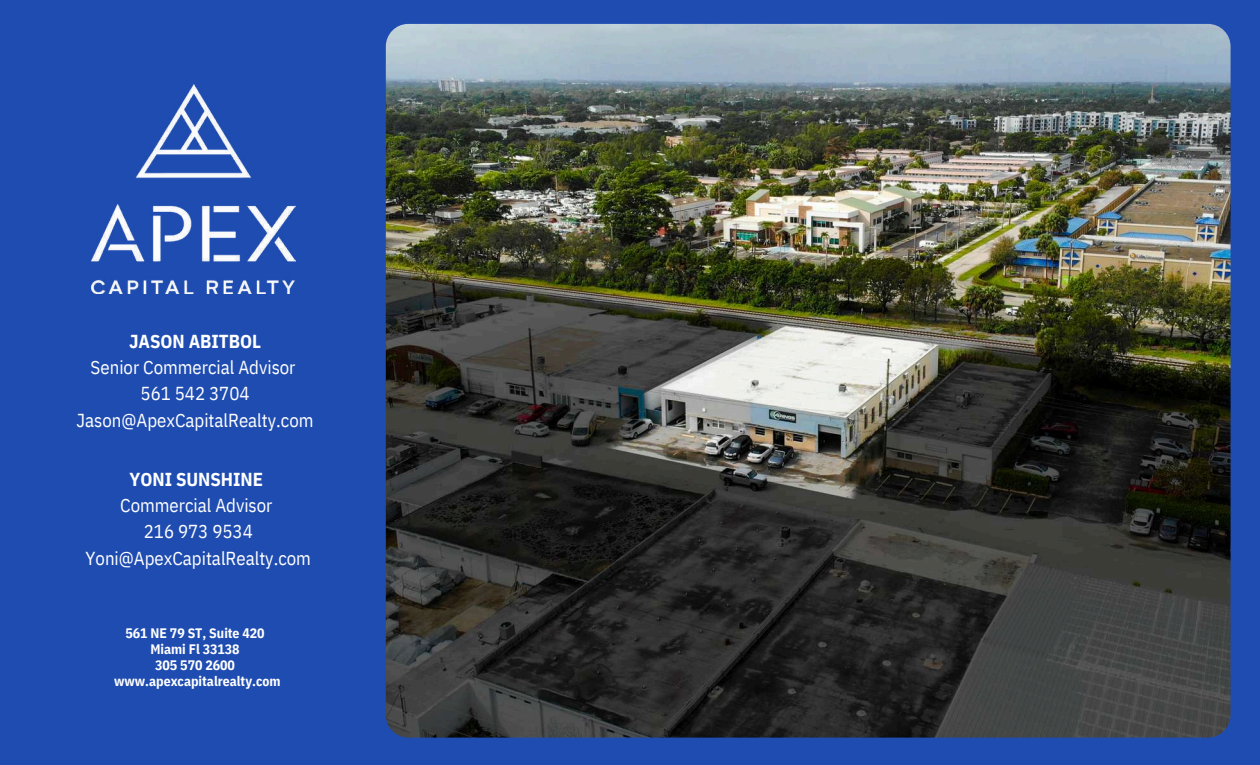
<style>
.page{position:relative;width:1260px;height:765px;background:#1e4cb1}
.page>*{position:absolute;margin:0;border:0;box-sizing:border-box;transform-origin:0 0}
.t1{font:18.75px/26.2px "IBM Plex Sans Cond";color:#fff;text-align:center}
.t2{font:700 18.75px "IBM Plex Sans Cond";color:#fff}
.t3{font:700 13.75px/16px "IBM Plex Sans Cond";color:#fff;text-align:center}
</style>
<div class="page">
<img style="left:386px;top:24px;width:845px;height:714px;border-radius:22px">
<img style="left:91px;top:85px;width:205px;height:209px">
<p class="t2" style="left:129px;top:329px;width:134px">JASON ABITBOL</p>
<p class="t1" style="left:77px;top:354px;width:239px">Senior Commercial Advisor<br>561 542 3704<br>Jason@ApexCapitalRealty.com</p>
<p class="t2" style="left:130px;top:467px;width:135px">YONI SUNSHINE</p>
<p class="t1" style="left:86px;top:492px;width:227px">Commercial Advisor<br>216 973 9534<br>Yoni@ApexCapitalRealty.com</p>
<p class="t3" style="left:114px;top:625px;width:168px">561 NE 79 ST, Suite 420<br>Miami Fl 33138<br>305 570 2600 www.apexcapitalrealty.com</p>
</div>
